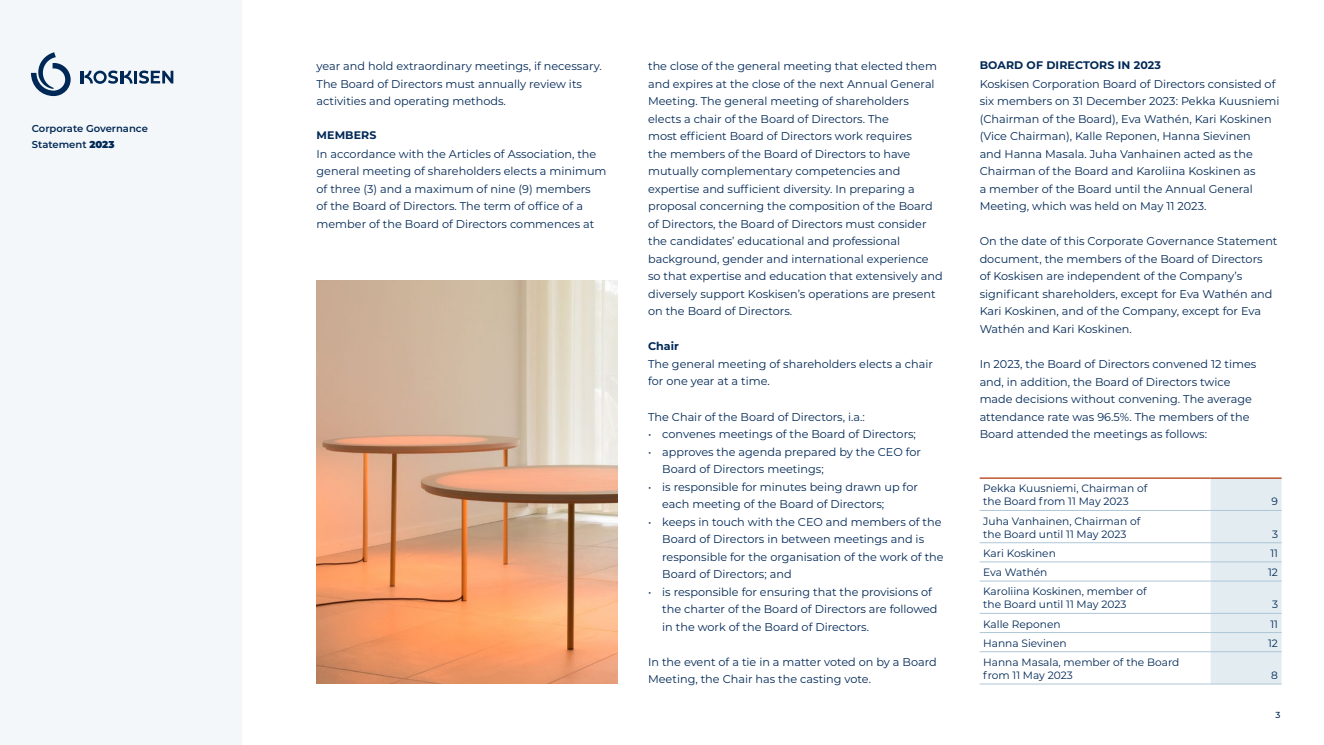
<style>
.page{position:relative;width:1324px;height:745px;background:#fff}
.page>*{position:absolute;margin:0;border:0;box-sizing:border-box;transform-origin:0 0}
.t1{font:11.25px/17.5px "Montserrat";color:#002856}
.t2{font:700 11.12px "Montserrat";color:#002856}
.t3{font:700 11px "Montserrat";letter-spacing:.01em;color:#002856}
.t4{font:10.62px/13.1px "Montserrat";color:#002856}
.t5{font:600 10px/16.2px "Montserrat";color:#002856}
.t6{font:500 8.75px "Montserrat";color:#002856}
.s1{font-weight:900}
</style>
<div class="page">
<img style="left:316px;top:280px;width:301px;height:402px">
<div style="left:1210px;top:478px;width:71px;height:205px;background:#e3ecf1"></div>
<hr style="left:1210px;top:561px;width:71px;height:1px;background:#aec6d6">
<hr style="left:1210px;top:580px;width:71px;height:1px;background:#aec6d6">
<hr style="left:1210px;top:612px;width:71px;height:1px;background:#aec6d6">
<hr style="left:1210px;top:632px;width:71px;height:1px;background:#aec6d6">
<hr style="left:1210px;top:651px;width:71px;height:1px;background:#aec6d6">
<hr style="left:979px;top:477px;width:231px;height:1px;background:#b13606">
<hr style="left:1210px;top:477px;width:71px;height:1px;background:#b13606">
<hr style="left:979px;top:510px;width:231px;height:1px;background:#aec6d6">
<hr style="left:1210px;top:510px;width:71px;height:1px;background:#aec6d6">
<hr style="left:979px;top:542px;width:231px;height:1px;background:#aec6d6">
<hr style="left:1210px;top:542px;width:71px;height:1px;background:#aec6d6">
<hr style="left:979px;top:683px;width:231px;height:1px;background:#aec6d6">
<hr style="left:1210px;top:683px;width:71px;height:1px;background:#aec6d6">
<hr style="left:979px;top:561px;width:231px;height:1px;background:#aec6d6">
<hr style="left:979px;top:580px;width:231px;height:1px;background:#aec6d6">
<hr style="left:979px;top:612px;width:231px;height:1px;background:#aec6d6">
<hr style="left:979px;top:632px;width:231px;height:1px;background:#aec6d6">
<hr style="left:979px;top:651px;width:231px;height:1px;background:#aec6d6">
<div style="left:0;top:0;width:241px;height:744px;background:#f4f7f9"></div>
<svg style="left:80px;top:70px;width:93px;height:14px"></svg>
<svg style="left:31px;top:52px;width:40px;height:44px"></svg>
<p class="t5" style="left:32px;top:120px;width:117px">Corporate Governance<br>Statement <span class="s1">2023</span></p>
<p class="t1" style="left:316px;top:57px;width:287px">year and hold extraordinary meetings, if necessary.<br>The Board of Directors must annually review its activities and operating methods.</p>
<p class="t3" style="left:316px;top:127px;width:61px">MEMBERS</p>
<p class="t1" style="left:316px;top:144px;width:291px">In accordance with the Articles of Association, the general meeting of shareholders elects a minimum of three (3) and a maximum of nine (9) members<br>of the Board of Directors. The term of office of a member of the Board of Directors commences at</p>
<p class="t1" style="left:648px;top:57px;width:296px">the close of the general meeting that elected them and expires at the close of the next Annual General Meeting. The general meeting of shareholders elects a chair of the Board of Directors. The<br>most efficient Board of Directors work requires<br>the members of the Board of Directors to have mutually complementary competencies and expertise and sufficient diversity. In preparing a proposal concerning the composition of the Board of Directors, the Board of Directors must consider the candidates’ educational and professional background, gender and international experience so that expertise and education that extensively and diversely support Koskisen’s operations are present on the Board of Directors.</p>
<p class="t2" style="left:648px;top:338px;width:32px">Chair</p>
<p class="t1" style="left:648px;top:354px;width:286px">The general meeting of shareholders elects a chair for one year at a time.</p>
<p class="t1" style="left:648px;top:407px;width:218px">The Chair of the Board of Directors, i.a.:</p>
<p class="t1" style="left:648px;top:424px;width:269px">• convenes meetings of the Board of Directors;</p>
<p class="t1" style="left:662px;top:442px;width:260px;text-indent:-14px">• approves the agenda prepared by the CEO for<br>Board of Directors meetings;</p>
<p class="t1" style="left:662px;top:477px;width:257px;text-indent:-14px">• is responsible for minutes being drawn up for each meeting of the Board of Directors;</p>
<p class="t1" style="left:662px;top:512px;width:283px;text-indent:-14px">• keeps in touch with the CEO and members of the Board of Directors in between meetings and is responsible for the organisation of the work of the Board of Directors; and</p>
<p class="t1" style="left:662px;top:582px;width:277px;text-indent:-14px">• is responsible for ensuring that the provisions of the charter of the Board of Directors are followed in the work of the Board of Directors.</p>
<p class="t1" style="left:648px;top:652px;width:290px">In the event of a tie in a matter voted on by a Board<br>Meeting, the Chair has the casting vote.</p>
<p class="t3" style="left:979px;top:57px;width:183px">BOARD OF DIRECTORS IN 2023</p>
<p class="t1" style="left:979px;top:74px;width:301px">Koskisen Corporation Board of Directors consisted of six members on 31 December 2023: Pekka Kuusniemi (Chairman of the Board), Eva Wathén, Kari Koskinen (Vice Chairman), Kalle Reponen, Hanna Sievinen<br>and Hanna Masala. Juha Vanhainen acted as the Chairman of the Board and Karoliina Koskinen as<br>a member of the Board until the Annual General Meeting, which was held on May 11 2023.</p>
<p class="t1" style="left:979px;top:232px;width:299px">On the date of this Corporate Governance Statement document, the members of the Board of Directors<br>of Koskisen are independent of the Company’s significant shareholders, except for Eva Wathén and Kari Koskinen, and of the Company, except for Eva Wathén and Kari Koskinen.</p>
<p class="t1" style="left:979px;top:354px;width:278px">In 2023, the Board of Directors convened 12 times and, in addition, the Board of Directors twice made decisions without convening. The average attendance rate was 96.5%. The members of the Board attended the meetings as follows:</p>
<p class="t4" style="left:983px;top:481px;width:166px">Pekka Kuusniemi, Chairman of the Board from 11 May 2023</p>
<p class="t4" style="left:983px;top:513px;width:159px">Juha Vanhainen, Chairman of the Board until 11 May 2023</p>
<p class="t4" style="left:1271px;top:494px;width:8px">9</p>
<p class="t4" style="left:1271px;top:526px;width:7px">3</p>
<p class="t4" style="left:983px;top:546px;width:74px">Kari Koskinen</p>
<p class="t4" style="left:1270px;top:546px;width:9px">11</p>
<p class="t4" style="left:983px;top:565px;width:66px">Eva Wathén</p>
<p class="t4" style="left:1268px;top:565px;width:11px">12</p>
<p class="t4" style="left:983px;top:584px;width:165px">Karoliina Koskinen, member of the Board until 11 May 2023</p>
<p class="t4" style="left:1271px;top:597px;width:7px">3</p>
<p class="t4" style="left:983px;top:616px;width:79px">Kalle Reponen</p>
<p class="t4" style="left:1270px;top:616px;width:9px">11</p>
<p class="t4" style="left:983px;top:635px;width:85px">Hanna Sievinen</p>
<p class="t4" style="left:1268px;top:635px;width:11px">12</p>
<p class="t4" style="left:983px;top:654px;width:198px">Hanna Masala, member of the Board from 11 May 2023</p>
<p class="t4" style="left:1271px;top:668px;width:8px">8</p>
<p class="t6" style="left:1275px;top:708px;width:7px">3</p>
</div>
